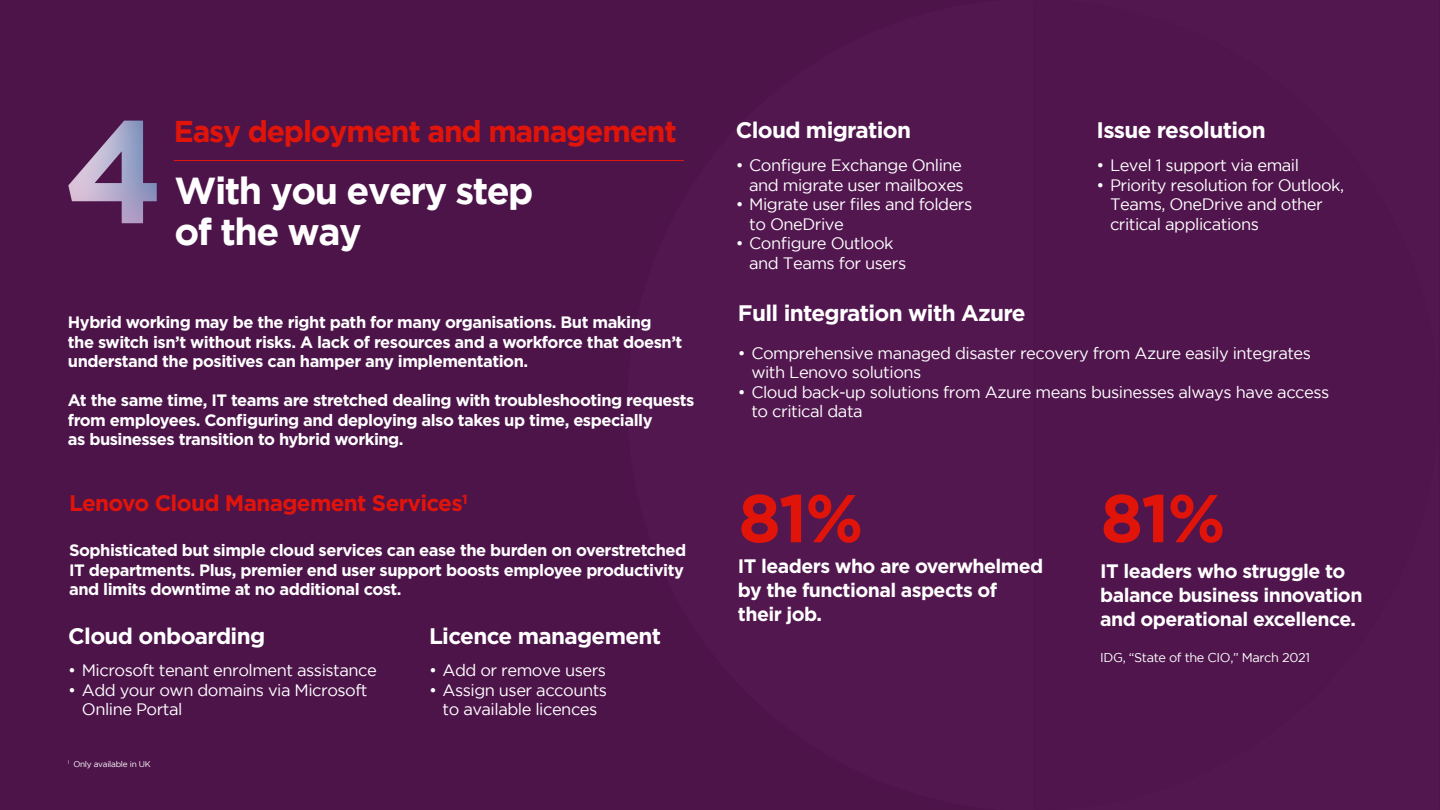
<style>
.page{position:relative;width:1440px;height:810px;background:#4f154c}
.page>*{position:absolute;margin:0;border:0;box-sizing:border-box;transform-origin:0 0}
.t1{font:700 67.5px "Gotham";color:#e1140a}
.t2{font:700 37.5px/41.2px "Gotham";letter-spacing:-.04em;color:#fff}
.t3{font:700 30px "Gotham";letter-spacing:-.04em;color:#e1140a}
.t4{font:700 22.5px "Gotham";letter-spacing:-.03em;color:#fff}
.t5{font:700 22.5px "Gotham";letter-spacing:-.03em;color:#e1140a}
.t6{font:700 19.5px/24px "Gotham";letter-spacing:-.03em;color:#fff}
.t7{font:700 16.5px/19.5px "Gotham";letter-spacing:-.03em;color:#fff}
.t8{font:16.5px/19.5px "Gotham";letter-spacing:-.03em;color:#fff}
.t9{font:12.75px "Gotham";letter-spacing:-.03em;color:#fff}
.t10{font:8.25px "Gotham";letter-spacing:-.03em;color:#fff}
</style>
<div class="page">
<img style="left:68px;top:121px;width:89px;height:102px">
<hr style="left:174px;top:160px;width:510px;height:1px;background:#e1140a">
<p class="t3" style="left:174px;top:114px;width:505px">Easy deployment and management</p>
<p class="t2" style="left:174px;top:169px;width:361px">With you every step of the way</p>
<p class="t7" style="left:68px;top:313px;width:616px">Hybrid working may be the right path for many organisations. But making<br>the switch isn’t without risks. A lack of resources and a workforce that doesn’t understand the positives can hamper any implementation.</p>
<p class="t7" style="left:68px;top:391px;width:628px">At the same time, IT teams are stretched dealing with troubleshooting requests from employees. Configuring and deploying also takes up time, especially<br>as businesses transition to hybrid working.</p>
<p class="t5" style="left:69px;top:488px;width:400px">Lenovo Cloud Management Services<sup>1</sup></p>
<p class="t7" style="left:69px;top:541px;width:619px">Sophisticated but simple cloud services can ease the burden on overstretched<br>IT departments. Plus, premier end user support boosts employee productivity and limits downtime at no additional cost.</p>
<p class="t4" style="left:68px;top:621px;width:198px">Cloud onboarding</p>
<p class="t8" style="left:68px;top:660px;width:310px">• Microsoft tenant enrolment assistance</p>
<p class="t8" style="left:82px;top:680px;width:287px;text-indent:-14px">• Add your own domains via Microsoft<br>Online Portal</p>
<p class="t10" style="left:68px;top:759px;width:84px"><sup>1</sup> Only available in UK</p>
<p class="t4" style="left:429px;top:621px;width:234px">Licence management</p>
<p class="t8" style="left:429px;top:660px;width:179px">• Add or remove users</p>
<p class="t8" style="left:429px;top:680px;width:180px;text-align:center">• Assign user accounts to available licences</p>
<p class="t4" style="left:736px;top:116px;width:177px">Cloud migration</p>
<p class="t4" style="left:1096px;top:116px;width:171px">Issue resolution</p>
<p class="t8" style="left:736px;top:156px;width:230px;text-align:right">• Configure Exchange Online and migrate user mailboxes</p>
<p class="t8" style="left:749px;top:195px;width:225px;text-indent:-14px">• Migrate user files and folders to OneDrive</p>
<p class="t8" style="left:749px;top:234px;width:158px;text-indent:-14px">• Configure Outlook and Teams for users</p>
<p class="t4" style="left:738px;top:298px;width:289px">Full integration with Azure</p>
<p class="t8" style="left:1096px;top:156px;width:204px">• Level 1 support via email</p>
<p class="t8" style="left:1110px;top:175px;width:236px;text-indent:-14px">• Priority resolution for Outlook,<br>Teams, OneDrive and other critical applications</p>
<p class="t8" style="left:751px;top:343px;width:561px;text-indent:-14px">• Comprehensive managed disaster recovery from Azure easily integrates with Lenovo solutions</p>
<p class="t8" style="left:751px;top:382px;width:580px;text-indent:-14px">• Cloud back-up solutions from Azure means businesses always have access to critical data</p>
<p class="t1" style="left:738px;top:479px;width:127px">81%</p>
<p class="t1" style="left:1101px;top:479px;width:127px">81%</p>
<p class="t6" style="left:738px;top:554px;width:307px">IT leaders who are overwhelmed by the functional aspects of their job.</p>
<p class="t6" style="left:1100px;top:559px;width:264px">IT leaders who struggle to balance business innovation and operational excellence.</p>
<p class="t9" style="left:1100px;top:650px;width:211px">IDG, “State of the CIO,” March 2021</p>
</div>
